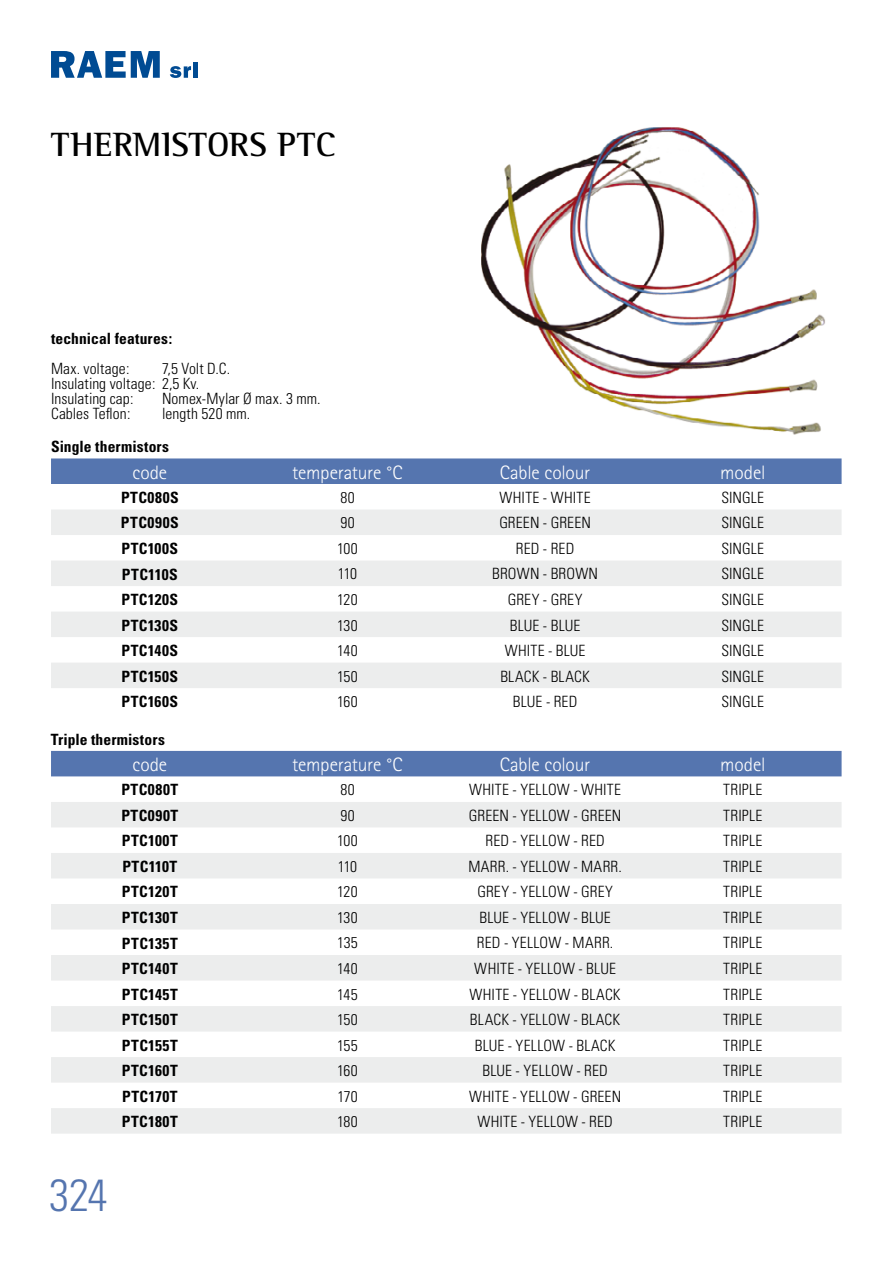
<style>
.page{position:relative;width:893px;height:1263px;background:#fff}
.page>*{position:absolute;margin:0;border:0;box-sizing:border-box;transform-origin:0 0}
.t1{font:300 condensed 45px "Univers";color:#5575af}
.t2{font:700 34.5px "Rotis Semi Serif";letter-spacing:.01em;color:#000}
.t3{font:300 19.5px "Rotis Sans Serif";letter-spacing:-.01em;color:#fff}
.t4{font:300 condensed 15.6px/15px "Univers";letter-spacing:.01em;color:#000}
.t5{font:700 condensed 15.6px "Univers";letter-spacing:.025em;color:#000}
.t6{font:700 condensed 15.6px "Univers";letter-spacing:.005em;color:#000}
</style>
<div class="page">
<svg style="left:51px;top:51px;width:109px;height:27px"></svg>
<svg style="left:170px;top:66px;width:21px;height:12px"></svg>
<div style="left:193px;top:63px;width:5px;height:15px;background:#004b93"></div>
<div style="left:51px;top:458px;width:791px;height:26px;background:#5575af"></div>
<svg style="left:51px;top:510px;width:791px;height:178px;fill:#eceded"></svg>
<div style="left:51px;top:751px;width:791px;height:25px;background:#5575af"></div>
<svg style="left:51px;top:802px;width:791px;height:331px;fill:#eceded"></svg>
<img style="left:481px;top:127px;width:344px;height:308px">
<h2 class="t2" style="left:51px;top:123px;width:286px">THERMISTORS PTC</h2>
<p class="t5" style="left:51px;top:329px;width:123px">technical features:</p>
<p class="t4" style="left:51px;top:361px;width:80px">Max. voltage:</p>
<p class="t4" style="left:51px;top:361px;width:181px;text-indent:111px">7,5 Volt D.C.<br>Insulating voltage: 2,5 Kv.<br>Insulating cap:</p>
<p class="t4" style="left:162px;top:391px;width:160px">Nomex-Mylar Ø max. 3 mm.</p>
<p class="t4" style="left:51px;top:406px;width:81px">Cables Teflon:</p>
<p class="t4" style="left:162px;top:406px;width:90px">length 520 mm.</p>
<p class="t6" style="left:51px;top:437px;width:120px">Single thermistors</p>
<p class="t3" style="left:132px;top:461px;width:36px">code</p>
<p class="t3" style="left:292px;top:461px;width:112px">temperature °C</p>
<p class="t3" style="left:500px;top:461px;width:92px">Cable colour</p>
<p class="t3" style="left:720px;top:461px;width:47px">model</p>
<p class="t5" style="left:121px;top:488px;width:59px">PTC080S</p>
<p class="t4" style="left:340px;top:490px;width:16px">80</p>
<p class="t4" style="left:500px;top:490px;width:93px">WHITE - WHITE</p>
<p class="t4" style="left:721px;top:490px;width:44px">SINGLE</p>
<p class="t5" style="left:121px;top:513px;width:59px">PTC090S</p>
<p class="t4" style="left:340px;top:515px;width:16px">90</p>
<p class="t4" style="left:499px;top:515px;width:93px">GREEN - GREEN</p>
<p class="t4" style="left:721px;top:515px;width:44px">SINGLE</p>
<p class="t5" style="left:121px;top:539px;width:58px">PTC100S</p>
<p class="t4" style="left:337px;top:541px;width:22px">100</p>
<p class="t4" style="left:516px;top:541px;width:60px">RED - RED</p>
<p class="t4" style="left:721px;top:541px;width:44px">SINGLE</p>
<p class="t5" style="left:122px;top:564px;width:57px">PTC110S</p>
<p class="t4" style="left:338px;top:566px;width:21px">110</p>
<p class="t4" style="left:492px;top:566px;width:108px">BROWN - BROWN</p>
<p class="t4" style="left:721px;top:566px;width:44px">SINGLE</p>
<p class="t5" style="left:122px;top:590px;width:58px">PTC120S</p>
<p class="t4" style="left:337px;top:592px;width:22px">120</p>
<p class="t4" style="left:508px;top:592px;width:76px">GREY - GREY</p>
<p class="t4" style="left:721px;top:592px;width:44px">SINGLE</p>
<p class="t5" style="left:121px;top:615px;width:58px">PTC130S</p>
<p class="t4" style="left:337px;top:617px;width:22px">130</p>
<p class="t4" style="left:510px;top:617px;width:72px">BLUE - BLUE</p>
<p class="t4" style="left:721px;top:617px;width:44px">SINGLE</p>
<p class="t5" style="left:121px;top:641px;width:58px">PTC140S</p>
<p class="t4" style="left:337px;top:643px;width:22px">140</p>
<p class="t4" style="left:505px;top:643px;width:82px">WHITE - BLUE</p>
<p class="t4" style="left:721px;top:643px;width:44px">SINGLE</p>
<p class="t5" style="left:121px;top:666px;width:58px">PTC150S</p>
<p class="t4" style="left:337px;top:669px;width:22px">150</p>
<p class="t4" style="left:500px;top:669px;width:91px">BLACK - BLACK</p>
<p class="t4" style="left:721px;top:669px;width:44px">SINGLE</p>
<p class="t5" style="left:121px;top:692px;width:58px">PTC160S</p>
<p class="t4" style="left:337px;top:694px;width:22px">160</p>
<p class="t4" style="left:513px;top:694px;width:66px">BLUE - RED</p>
<p class="t4" style="left:721px;top:694px;width:44px">SINGLE</p>
<p class="t6" style="left:51px;top:730px;width:115px">Triple thermistors</p>
<p class="t3" style="left:132px;top:753px;width:36px">code</p>
<p class="t3" style="left:292px;top:753px;width:112px">temperature °C</p>
<p class="t3" style="left:500px;top:753px;width:92px">Cable colour</p>
<p class="t3" style="left:720px;top:753px;width:47px">model</p>
<p class="t5" style="left:121px;top:780px;width:58px">PTC080T</p>
<p class="t4" style="left:340px;top:782px;width:16px">80</p>
<p class="t4" style="left:469px;top:782px;width:153px">WHITE - YELLOW - WHITE</p>
<p class="t4" style="left:723px;top:782px;width:41px">TRIPLE</p>
<p class="t5" style="left:121px;top:806px;width:59px">PTC090T</p>
<p class="t4" style="left:340px;top:808px;width:16px">90</p>
<p class="t4" style="left:469px;top:808px;width:154px">GREEN - YELLOW - GREEN</p>
<p class="t4" style="left:723px;top:808px;width:41px">TRIPLE</p>
<p class="t5" style="left:122px;top:831px;width:58px">PTC100T</p>
<p class="t4" style="left:337px;top:833px;width:22px">100</p>
<p class="t4" style="left:486px;top:833px;width:121px">RED - YELLOW - RED</p>
<p class="t4" style="left:723px;top:833px;width:41px">TRIPLE</p>
<p class="t5" style="left:122px;top:857px;width:57px">PTC110T</p>
<p class="t4" style="left:338px;top:859px;width:21px">110</p>
<p class="t4" style="left:468px;top:859px;width:155px">MARR. - YELLOW - MARR.</p>
<p class="t4" style="left:723px;top:859px;width:41px">TRIPLE</p>
<p class="t5" style="left:122px;top:882px;width:57px">PTC120T</p>
<p class="t4" style="left:337px;top:884px;width:22px">120</p>
<p class="t4" style="left:477px;top:884px;width:137px">GREY - YELLOW - GREY</p>
<p class="t4" style="left:723px;top:884px;width:41px">TRIPLE</p>
<p class="t5" style="left:122px;top:908px;width:57px">PTC130T</p>
<p class="t4" style="left:337px;top:910px;width:22px">130</p>
<p class="t4" style="left:479px;top:910px;width:133px">BLUE - YELLOW - BLUE</p>
<p class="t4" style="left:723px;top:910px;width:41px">TRIPLE</p>
<p class="t5" style="left:122px;top:933px;width:57px">PTC135T</p>
<p class="t4" style="left:337px;top:935px;width:22px">135</p>
<p class="t4" style="left:477px;top:935px;width:138px">RED - YELLOW - MARR.</p>
<p class="t4" style="left:723px;top:935px;width:41px">TRIPLE</p>
<p class="t5" style="left:122px;top:959px;width:57px">PTC140T</p>
<p class="t4" style="left:337px;top:961px;width:22px">140</p>
<p class="t4" style="left:474px;top:961px;width:143px">WHITE - YELLOW - BLUE</p>
<p class="t4" style="left:723px;top:961px;width:41px">TRIPLE</p>
<p class="t5" style="left:122px;top:984px;width:57px">PTC145T</p>
<p class="t4" style="left:337px;top:986px;width:22px">145</p>
<p class="t4" style="left:470px;top:986px;width:153px">WHITE - YELLOW - BLACK</p>
<p class="t4" style="left:723px;top:986px;width:41px">TRIPLE</p>
<p class="t5" style="left:122px;top:1010px;width:57px">PTC150T</p>
<p class="t4" style="left:337px;top:1012px;width:22px">150</p>
<p class="t4" style="left:470px;top:1012px;width:152px">BLACK - YELLOW - BLACK</p>
<p class="t4" style="left:723px;top:1012px;width:41px">TRIPLE</p>
<p class="t5" style="left:122px;top:1035px;width:57px">PTC155T</p>
<p class="t4" style="left:337px;top:1037px;width:22px">155</p>
<p class="t4" style="left:475px;top:1037px;width:142px">BLUE - YELLOW - BLACK</p>
<p class="t4" style="left:723px;top:1037px;width:41px">TRIPLE</p>
<p class="t5" style="left:122px;top:1061px;width:58px">PTC160T</p>
<p class="t4" style="left:337px;top:1063px;width:22px">160</p>
<p class="t4" style="left:482px;top:1063px;width:127px">BLUE - YELLOW - RED</p>
<p class="t4" style="left:723px;top:1063px;width:41px">TRIPLE</p>
<p class="t5" style="left:122px;top:1086px;width:57px">PTC170T</p>
<p class="t4" style="left:337px;top:1089px;width:22px">170</p>
<p class="t4" style="left:469px;top:1089px;width:154px">WHITE - YELLOW - GREEN</p>
<p class="t4" style="left:723px;top:1089px;width:41px">TRIPLE</p>
<p class="t5" style="left:122px;top:1112px;width:57px">PTC180T</p>
<p class="t4" style="left:337px;top:1114px;width:22px">180</p>
<p class="t4" style="left:477px;top:1114px;width:137px">WHITE - YELLOW - RED</p>
<p class="t4" style="left:723px;top:1114px;width:41px">TRIPLE</p>
<h1 class="t1" style="left:49px;top:1168px;width:60px">324</h1>
</div>
